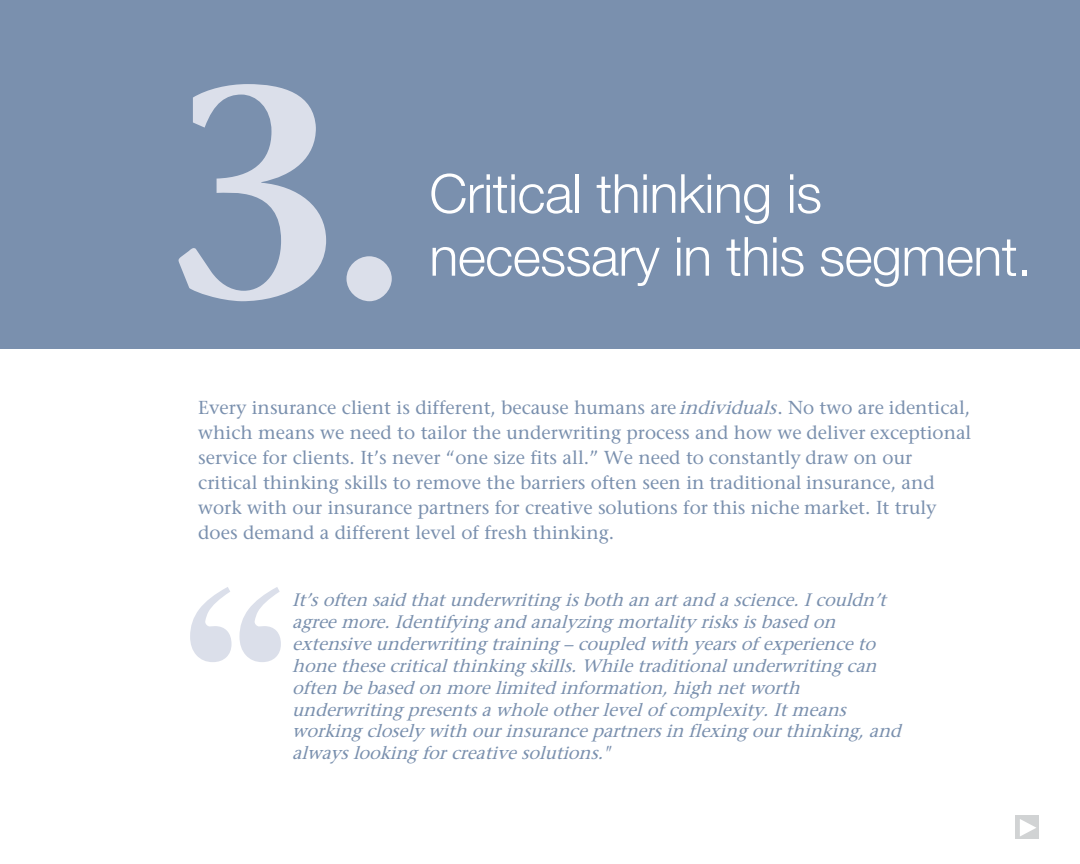
<style>
.page{position:relative;width:1080px;height:864px;background:#fff}
.page>*{position:absolute;margin:0;border:0;box-sizing:border-box;transform-origin:0 0}
.Big_light_blue_numbe{font:600 300px "Stone Serif Std";color:#dbdfea}
._40_head_white{font:300 54px/62.8px "Helvetica Neue LT Pro";letter-spacing:-.01em;color:#fff}
.BLUE_SERIF{font:500 18.75px/25px "Stone Serif Std";color:#7a90ae}
.BLUE_QUOTE{font:italic 500 18px/21.8px "Stone Serif Std";color:#7a90ae}
.s1{font-style:italic}
</style>
<div class="page">
<div style="left:0;top:0;width:1080px;height:349px;background:#7a90ae"></div>
<svg style="left:190px;top:587px;width:42px;height:75px"></svg>
<svg style="left:239px;top:587px;width:42px;height:75px"></svg>
<div style="left:1015px;top:816px;width:24px;height:23px;background:#d1d3d4"></div>
<svg style="left:1020px;top:819px;width:16px;height:17px"></svg>
<p class="Big_light_blue_numbe" style="left:162px;top:14px;width:253px">3.</p>
<p class="_40_head_white" style="left:429px;top:161px;width:604px">Critical thinking is necessary in this segment.</p>
<p class="BLUE_SERIF" style="left:198px;top:395px;width:775px">Every insurance client is different, because humans are <span class="s1">individuals</span>. No two are identical, which means we need to tailor the underwriting process and how we deliver exceptional service for clients. It’s never “one size fits all.” We need to constantly draw on our critical thinking skills to remove the barriers often seen in traditional insurance, and work with our insurance partners for creative solutions for this niche market. It truly does demand a different level of fresh thinking.</p>
<p class="BLUE_QUOTE" style="left:292px;top:589px;width:616px">It’soften said thatunderwritingisboth an artand ascience.Icouldn’t agreemore.Identifyingand analyzingmortality risksisbased on extensiveunderwritingtraining–coupled with yearsofexperienceto honethesecriticalthinkingskills.Whiletraditionalunderwritingcan often bebased on morelimited information,high networth underwritingpresentsawholeotherlevelofcomplexity .Itmeans workingclosely with ourinsurancepartnersin flexingourthinking,and alwayslookingforcreativesolutions."</p>
</div>
